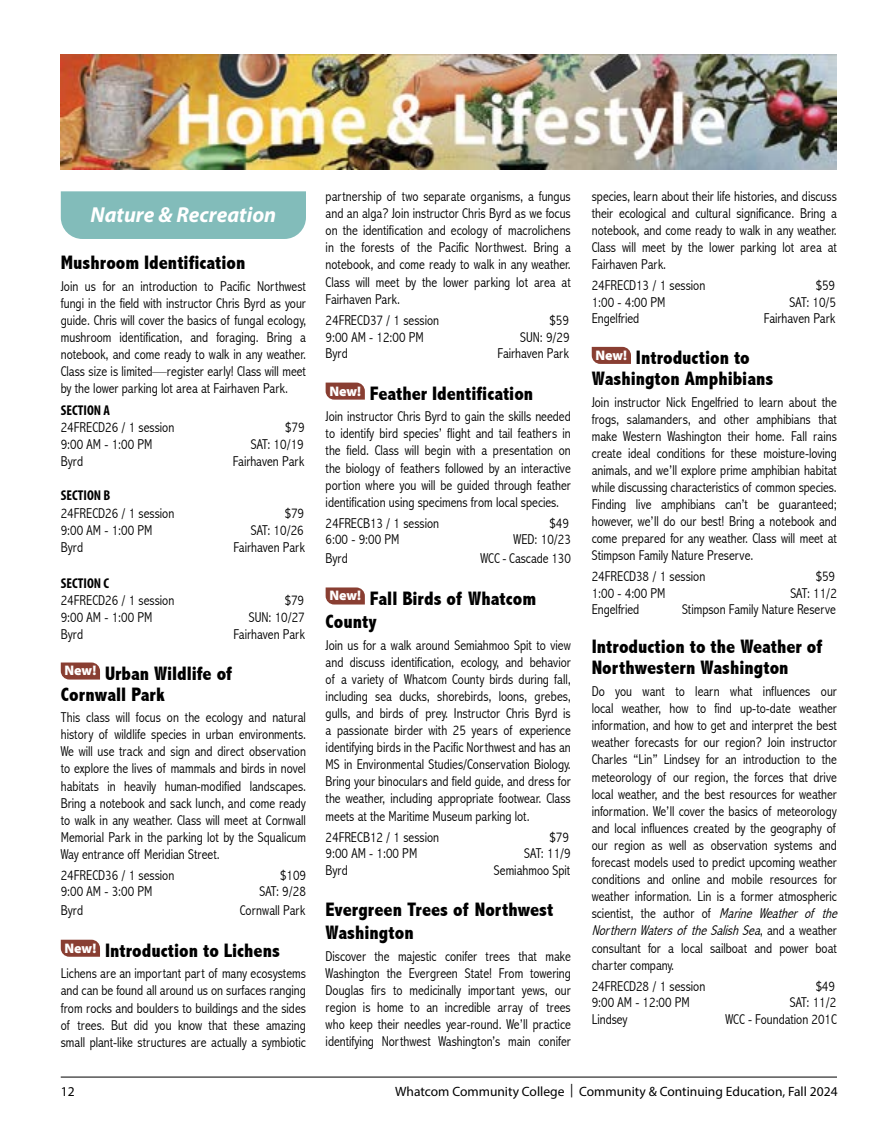
<style>
.page{position:relative;width:891px;height:1134px;background:#fff}
.page>*{position:absolute;margin:0;border:0;box-sizing:border-box;transform-origin:0 0}
.t1{font:italic 700 21.75px "Myriad Pro";color:#fff}
.t2{font:800 condensed 19.5px/21px "Abadi";color:#000}
.t3{font:300 condensed 14.25px/17.1px "Abadi";color:#000;text-align:justify}
.t4{font:700 condensed 14.25px "Myriad Pro";color:#000}
.t5{font:13.5px "Myriad Pro";color:#000}
.s1{font-style:italic}
</style>
<div class="page">
<hr style="left:61px;top:1077px;width:776px;height:1px;background:#000">
<svg style="left:326px;top:383px;width:39px;height:17px"></svg>
<svg style="left:326px;top:587px;width:39px;height:18px"></svg>
<svg style="left:61px;top:663px;width:39px;height:17px"></svg>
<svg style="left:61px;top:940px;width:39px;height:17px"></svg>
<svg style="left:592px;top:347px;width:39px;height:17px"></svg>
<img style="left:61px;top:54px;width:776px;height:115px">
<div style="left:61px;top:191px;width:245px;height:48px;background:#82bcba"></div>
<h1 class="t1" style="left:91px;top:201px;width:187px">Nature &amp; Recreation</h1>
<h2 class="t2" style="left:61px;top:252px;width:186px">Mushroom Identification</h2>
<p class="t3" style="left:61px;top:277px;width:247px">Join us for an introduction to Pacific Northwest fungi in the field with instructor Chris Byrd as your guide. Chris will cover the basics of fungal ecology, mushroom identification, and foraging. Bring a notebook, and come ready to walk in any weather.<br>Class size is limited—register early! Class will meet by the lower parking lot area at Fairhaven Park.</p>
<p class="t4" style="left:61px;top:401px;width:51px">SECTION A</p>
<p class="t3" style="left:61px;top:419px;width:115px">24FRECD26 / 1 session</p>
<p class="t3" style="left:285px;top:419px;width:21px">$79</p>
<p class="t3" style="left:61px;top:436px;width:93px">9:00 AM - 1:00 PM</p>
<p class="t3" style="left:251px;top:436px;width:55px">SAT: 10/19</p>
<p class="t3" style="left:61px;top:453px;width:24px">Byrd</p>
<p class="t3" style="left:233px;top:453px;width:73px">Fairhaven Park</p>
<p class="t4" style="left:61px;top:487px;width:51px">SECTION B</p>
<p class="t3" style="left:61px;top:504px;width:115px">24FRECD26 / 1 session</p>
<p class="t3" style="left:285px;top:504px;width:21px">$79</p>
<p class="t3" style="left:61px;top:521px;width:93px">9:00 AM - 1:00 PM</p>
<p class="t3" style="left:251px;top:521px;width:55px">SAT: 10/26</p>
<p class="t3" style="left:61px;top:538px;width:24px">Byrd</p>
<p class="t3" style="left:234px;top:538px;width:73px">Fairhaven Park</p>
<p class="t4" style="left:61px;top:574px;width:50px">SECTION C</p>
<p class="t3" style="left:61px;top:592px;width:115px">24FRECD26 / 1 session</p>
<p class="t3" style="left:285px;top:592px;width:21px">$79</p>
<p class="t3" style="left:61px;top:609px;width:93px">9:00 AM - 1:00 PM</p>
<p class="t3" style="left:249px;top:609px;width:58px">SUN: 10/27</p>
<p class="t3" style="left:61px;top:626px;width:24px">Byrd</p>
<p class="t3" style="left:233px;top:626px;width:73px">Fairhaven Park</p>
<h2 class="t2" style="left:61px;top:663px;width:173px"><sup>New!</sup> Urban Wildlife of<br>Cornwall Park</h2>
<p class="t3" style="left:61px;top:709px;width:247px">This class will focus on the ecology and natural history of wildlife species in urban environments.<br>We will use track and sign and direct observation to explore the lives of mammals and birds in novel habitats in heavily human-modified landscapes.<br>Bring a notebook and sack lunch, and come ready to walk in any weather. Class will meet at Cornwall Memorial Park in the parking lot by the Squalicum Way entrance off Meridian Street.</p>
<p class="t3" style="left:61px;top:867px;width:115px">24FRECD36 / 1 session</p>
<p class="t3" style="left:280px;top:867px;width:27px">$109</p>
<p class="t3" style="left:61px;top:883px;width:93px">9:00 AM - 3:00 PM</p>
<p class="t3" style="left:259px;top:883px;width:48px">SAT: 9/28</p>
<p class="t3" style="left:61px;top:902px;width:24px">Byrd</p>
<p class="t3" style="left:240px;top:902px;width:67px">Cornwall Park</p>
<h2 class="t2" style="left:65px;top:940px;width:217px"><sup>New!</sup> Introduction to Lichens</h2>
<p class="t3" style="left:61px;top:965px;width:247px">Lichens are an important part of many ecosystems and can be found all around us on surfaces ranging from rocks and boulders to buildings and the sides of trees. But did you know that these amazing small plant-like structures are actually a symbiotic</p>
<p class="t3" style="left:326px;top:188px;width:247px">partnership of two separate organisms, a fungus and an alga? Join instructor Chris Byrd as we focus on the identification and ecology of macrolichens in the forests of the Pacific Northwest. Bring a notebook, and come ready to walk in any weather.<br>Class will meet by the lower parking lot area at Fairhaven Park.</p>
<p class="t3" style="left:326px;top:312px;width:115px">24FRECD37 / 1 session</p>
<p class="t3" style="left:550px;top:312px;width:21px">$59</p>
<p class="t3" style="left:326px;top:328px;width:100px">9:00 AM - 12:00 PM</p>
<p class="t3" style="left:520px;top:328px;width:51px">SUN: 9/29</p>
<p class="t3" style="left:326px;top:345px;width:24px">Byrd</p>
<p class="t3" style="left:498px;top:345px;width:73px">Fairhaven Park</p>
<h2 class="t2" style="left:329px;top:383px;width:205px"><sup>New!</sup> Feather Identification</h2>
<p class="t3" style="left:326px;top:408px;width:247px">Join instructor Chris Byrd to gain the skills needed to identify bird species’ flight and tail feathers in the field. Class will begin with a presentation on the biology of feathers followed by an interactive portion where you will be guided through feather identification using specimens from local species.</p>
<p class="t3" style="left:326px;top:514px;width:115px">24FRECB13 / 1 session</p>
<p class="t3" style="left:550px;top:514px;width:21px">$49</p>
<p class="t3" style="left:326px;top:531px;width:75px">6:00 - 9:00 PM</p>
<p class="t3" style="left:514px;top:531px;width:59px">WED: 10/23</p>
<p class="t3" style="left:326px;top:550px;width:24px">Byrd</p>
<p class="t3" style="left:481px;top:550px;width:92px">WCC - Cascade 130</p>
<h2 class="t2" style="left:326px;top:586px;width:212px;line-height:23.4px"><sup>New!</sup> Fall Birds of Whatcom<br>County</h2>
<p class="t3" style="left:326px;top:636px;width:247px">Join us for a walk around Semiahmoo Spit to view and discuss identification, ecology, and behavior of a variety of Whatcom County birds during fall, including sea ducks, shorebirds, loons, grebes, gulls, and birds of prey. Instructor Chris Byrd is a passionate birder with 25 years of experience identifying birds in the Pacific Northwest and has an MS in Environmental Studies/Conservation Biology.<br>Bring your binoculars and field guide, and dress for the weather, including appropriate footwear. Class meets at the Maritime Museum parking lot.</p>
<p class="t3" style="left:326px;top:828px;width:115px">24FRECB12 / 1 session</p>
<p class="t3" style="left:550px;top:828px;width:21px">$79</p>
<p class="t3" style="left:326px;top:845px;width:93px">9:00 AM - 1:00 PM</p>
<p class="t3" style="left:524px;top:845px;width:48px">SAT: 11/9</p>
<p class="t3" style="left:326px;top:861px;width:24px">Byrd</p>
<p class="t3" style="left:494px;top:861px;width:78px">Semiahmoo Spit</p>
<h2 class="t2" style="left:326px;top:898px;width:229px;line-height:23.4px">Evergreen Trees of Northwest<br>Washington</h2>
<p class="t3" style="left:326px;top:948px;width:247px">Discover the majestic conifer trees that make Washington the Evergreen State! From towering Douglas firs to medicinally important yews, our region is home to an incredible array of trees who keep their needles year-round. We’ll practice identifying Northwest Washington’s main conifer</p>
<p class="t3" style="left:592px;top:188px;width:247px">species, learn about their life histories, and discuss their ecological and cultural significance. Bring a notebook, and come ready to walk in any weather.<br>Class will meet by the lower parking lot area at Fairhaven Park.</p>
<p class="t3" style="left:592px;top:277px;width:115px">24FRECD13 / 1 session</p>
<p class="t3" style="left:816px;top:277px;width:21px">$59</p>
<p class="t3" style="left:592px;top:294px;width:75px">1:00 - 4:00 PM</p>
<p class="t3" style="left:790px;top:294px;width:48px">SAT: 10/5</p>
<p class="t3" style="left:592px;top:310px;width:49px">Engelfried</p>
<p class="t3" style="left:764px;top:310px;width:73px">Fairhaven Park</p>
<h2 class="t2" style="left:592px;top:347px;width:183px"><sup>New!</sup> Introduction to<br>Washington Amphibians</h2>
<p class="t3" style="left:592px;top:393px;width:247px">Join instructor Nick Engelfried to learn about the frogs, salamanders, and other amphibians that make Western Washington their home. Fall rains create ideal conditions for these moisture-loving animals, and we’ll explore prime amphibian habitat while discussing characteristics of common species.<br>Finding live amphibians can’t be guaranteed; however, we’ll do our best! Bring a notebook and come prepared for any weather. Class will meet at Stimpson Family Nature Preserve.</p>
<p class="t3" style="left:592px;top:568px;width:115px">24FRECD38 / 1 session</p>
<p class="t3" style="left:816px;top:568px;width:21px">$59</p>
<p class="t3" style="left:592px;top:585px;width:75px">1:00 - 4:00 PM</p>
<p class="t3" style="left:790px;top:585px;width:48px">SAT: 11/2</p>
<p class="t3" style="left:592px;top:601px;width:49px">Engelfried</p>
<p class="t3" style="left:682px;top:601px;width:156px">Stimpson Family Nature Reserve</p>
<h2 class="t2" style="left:592px;top:636px;width:232px">Introduction to the Weather of<br>Northwestern Washington</h2>
<p class="t3" style="left:592px;top:683px;width:251px;text-align:left">Do you want to learn what influences our local weather, how to find up-to-date weather information, and how to get and interpret the best weather forecasts for our region? Join instructor Charles “Lin” Lindsey for an introduction to the meteorology of our region, the forces that drive local weather, and the best resources for weather information. We’ll cover the basics of meteorology and local influences created by the geography of our region as well as observation systems and forecast models used to predict upcoming weather conditions and online and mobile resources for weather information. Lin is a former atmospheric scientist, the author of <span class="s1">Marine Weather of the NorthernWatersof theSalishSea</span>, a n d a w e a t h e r consultant for a local sailboat and power boat charter company.</p>
<p class="t3" style="left:592px;top:977px;width:115px">24FRECD28 / 1 session</p>
<p class="t3" style="left:816px;top:977px;width:21px">$49</p>
<p class="t3" style="left:592px;top:994px;width:100px">9:00 AM - 12:00 PM</p>
<p class="t3" style="left:790px;top:994px;width:48px">SAT: 11/2</p>
<p class="t3" style="left:592px;top:1010px;width:37px">Lindsey</p>
<p class="t3" style="left:726px;top:1010px;width:113px">WCC - Foundation 201C</p>
<p class="t5" style="left:61px;top:1083px;width:15px">12</p>
<p class="t5" style="left:395px;top:1083px;width:444px">Whatcom Community College | Community &amp; Continuing Education, Fall 2024</p>
</div>
